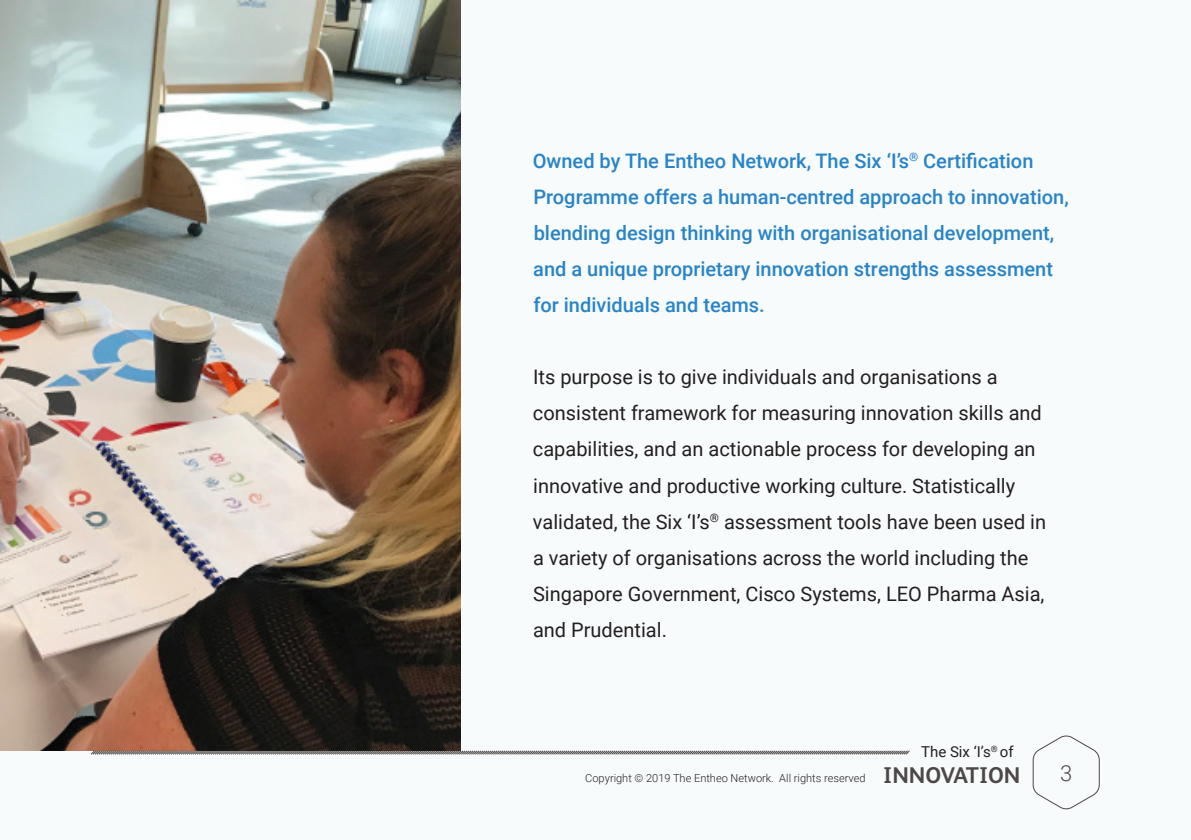
<style>
.page{position:relative;width:1191px;height:840px;background:#fff}
.page>*{position:absolute;margin:0;border:0;box-sizing:border-box;transform-origin:0 0}
.t1{font:300 22px "Roboto";color:#4d4745}
.Descreption{font:20px/36px "Roboto";color:#231f20}
.Descreption-2{font:500 20px/36px "Roboto";color:#2884c6}
.t2{font:15px "Roboto";color:#231f20}
.t3{font:300 11px "Roboto";color:#231f20}
.s1{font-family:"FS Albert";font-weight:700;font-size:22.8px;color:#4d4745}
</style>
<div class="page">
<div style="left:0;top:0;width:1191px;height:839px;background:#f8fbfc"></div>
<img style="left:0;top:0;width:460px;height:750px">
<svg style="left:1032px;top:735px;width:68px;height:75px"></svg>
<svg style="left:90px;top:749px;width:820px;height:6px"></svg>
<p class="Descreption-2" style="left:533px;top:142px;width:537px">Owned by The Entheo Network, The Six ‘I’s<sup>®</sup> Certification Programme offers a human-centred approach to innovation, blending design thinking with organisational development, and a unique proprietary innovation strengths assessment for individuals and teams.</p>
<p class="Descreption" style="left:533px;top:358px;width:515px">Its purpose is to give individuals and organisations a consistent framework for measuring innovation skills and capabilities, and an actionable process for developing an innovative and productive working culture. Statistically validated, the Six ‘I’s<sup>®</sup> assessment tools have been used in a variety of organisations across the world including the Singapore Government, Cisco Systems, LEO Pharma Asia, and Prudential.</p>
<p class="t2" style="left:921px;top:740px;width:94px">The Six ‘I’s<sup>®</sup> of</p>
<p class="t3" style="left:585px;top:770px;width:437px">Copyright © 2019 The Entheo Network. All rights reserved <span class="s1">INNOVATION</span></p>
<p class="t1" style="left:1060px;top:757px;width:14px">3</p>
</div>
